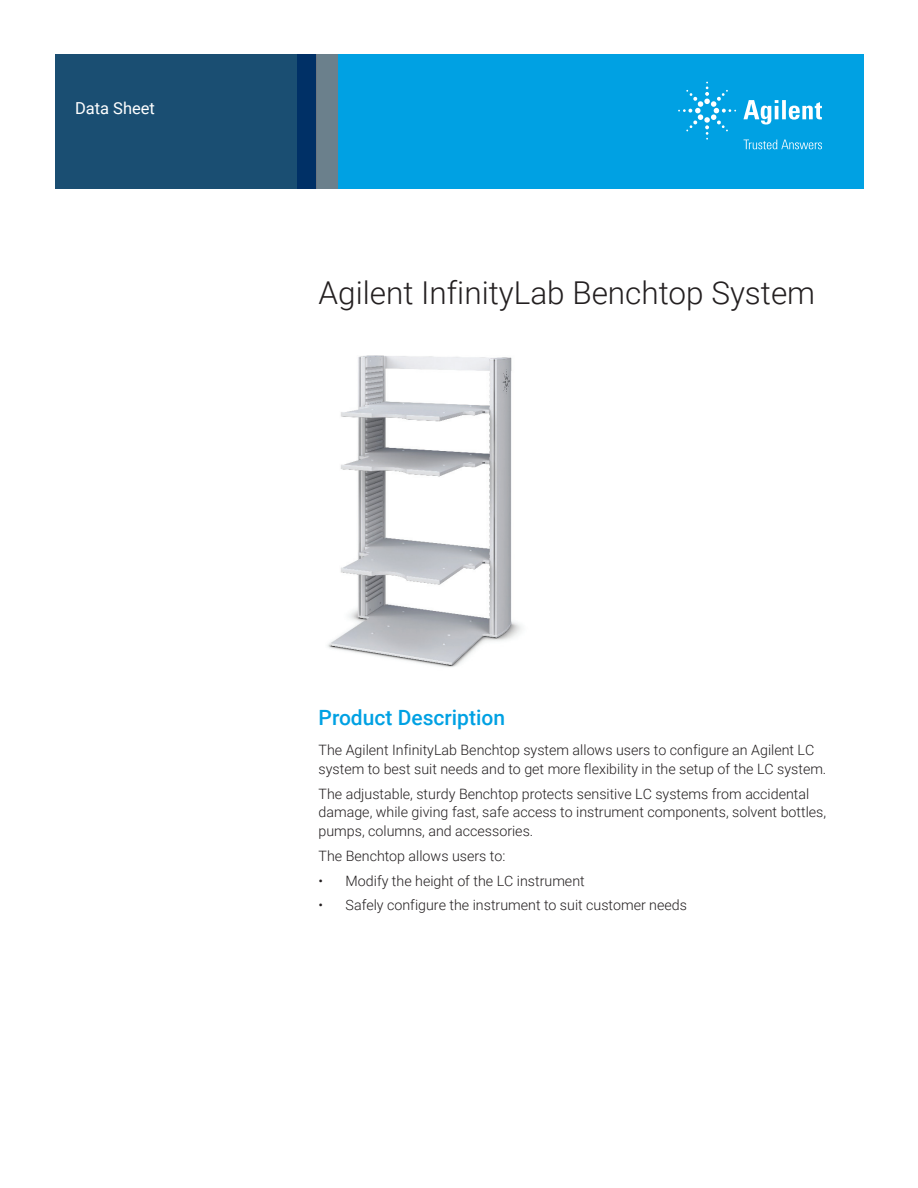
<style>
.page{position:relative;width:918px;height:1188px;background:#fff}
.page>*{position:absolute;margin:0;border:0;box-sizing:border-box;transform-origin:0 0}
.t1{font:300 31.5px "Roboto";color:#231f20}
.Header_1{font:500 21px "Roboto";color:#00a1e3}
.Doctype{font:16.5px "Roboto";color:#fff}
.Text{font:300 14.25px/18.8px "Roboto";color:#231f20}
</style>
<div class="page">
<div style="left:297px;top:54px;width:567px;height:135px;background:#00a1e3"></div>
<svg style="left:55px;top:54px;width:261px;height:135px;background:#184b71"></svg>
<div style="left:316px;top:54px;width:22px;height:135px;background:#6b808c"></div>
<img style="left:327px;top:355px;width:195px;height:312px">
<svg style="left:743px;top:100px;width:79px;height:25px"></svg>
<svg style="left:678px;top:82px;width:58px;height:58px"></svg>
<svg style="left:744px;top:140px;width:78px;height:9px"></svg>
<p class="Doctype" style="left:75px;top:96px;width:82px">Data Sheet</p>
<p class="t1" style="left:319px;top:271px;width:498px">Agilent InfinityLab Benchtop System</p>
<p class="Header_1" style="left:319px;top:702px;width:188px">Product Description</p>
<p class="Text" style="left:319px;top:740px;width:509px">The Agilent InfinityLab Benchtop system allows users to configure an Agilent LC system to best suit needs and to get more flexibility in the setup of the LC system.</p>
<p class="Text" style="left:319px;top:784px;width:509px">The adjustable, sturdy Benchtop protects sensitive LC systems from accidental damage, while giving fast, safe access to instrument components, solvent bottles, pumps, columns, and accessories.</p>
<p class="Text" style="left:319px;top:846px;width:188px">The Benchtop allows users to:</p>
<p class="Text" style="left:319px;top:871px;width:268px">• Modify the height of the LC instrument</p>
<p class="Text" style="left:319px;top:895px;width:370px">• Safely configure the instrument to suit customer needs</p>
</div>
